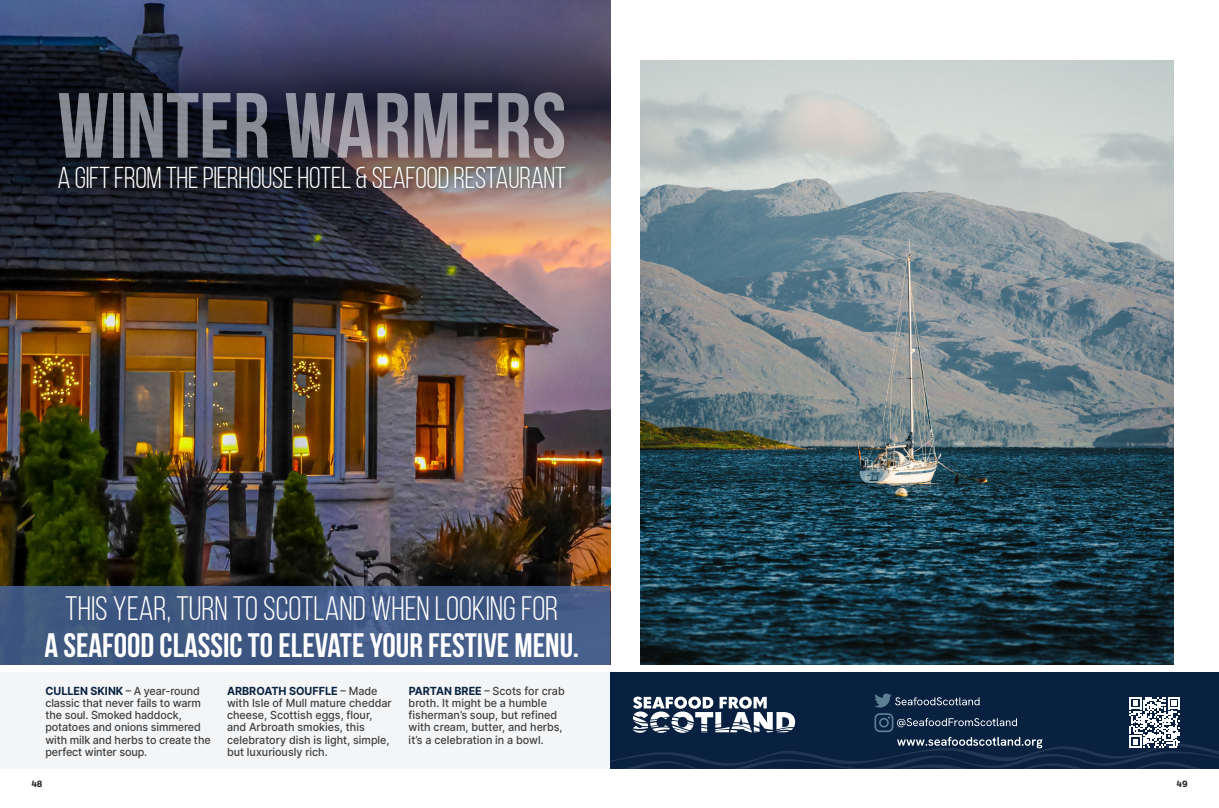
<style>
.page{position:relative;width:1219px;height:808px;background:#fff}
.page>*{position:absolute;margin:0;border:0;box-sizing:border-box;transform-origin:0 0}
.t1{font:700 92.2px "Bebas Neue";color:#939598}
.TITTLE_option_1{font:700 33.8px/37.3px "Bebas Neue";color:#fff;text-align:center}
.TITTLE_option_2{font:30.1px "Bebas Neue";letter-spacing:-.01em;color:#fff}
.Body_Chef{font:11.2px/12.3px "Inter";color:#3e3e3f;scale:.96 1}
.t2{font:700 9px "Enzo Pro";color:#231f20}
.s1{font-weight:400}
.s2{color:#0a2241}
</style>
<div class="page">
<div style="left:0;top:672px;width:1219px;height:96px;background:#f2f3f4"></div>
<img style="left:641px;top:60px;width:533px;height:604px">
<div style="left:610px;top:672px;width:609px;height:96px;background:#092140"></div>
<svg style="left:610px;top:693px;width:609px;height:75px"></svg>
<img style="left:0;top:254px;width:610px;height:410px">
<div style="left:0;top:586px;width:609px;height:78px;background:#405982"></div>
<svg style="left:0;top:0;width:610px;height:254px;background:#3c394a"></svg>
<div style="left:55px;top:162px;width:517px;height:32px;background:#231f20;opacity:.75"></div>
<h1 class="t1" style="left:57px;top:75px;width:510px">WINTER WARMERS</h1>
<p class="TITTLE_option_2" style="left:58px;top:161px;width:510px">A GIFT FROM THE PIERHOUSE HOTEL &amp; SEAFOOD RESTAURANT</p>
<p class="TITTLE_option_1" style="left:44px;top:589px;width:536px"><span class="s1">THIS YEAR, TURN TO SCOTLAND WHEN LOOKING FOR<br></span>A SEAFOOD CLASSIC TO ELEVATE YOUR FESTIVE MENU.</p>
<p class="Body_Chef" style="left:45px;top:684px;width:174px"><span class="s2">CULLEN SKINK</span> – A year-round classic that never fails to warm the soul. Smoked haddock, potatoes and onions simmered with milk and herbs to create the perfect winter soup.</p>
<p class="Body_Chef" style="left:227px;top:684px;width:173px"><span class="s2">ARBROATH SOUFFLE</span> – Made with Isle of Mull mature cheddar cheese, Scottish eggs, flour, and Arbroath smokies, this celebratory dish is light, simple, but luxuriously rich.</p>
<p class="Body_Chef" style="left:409px;top:684px;width:164px"><span class="s2">PARTAN BREE</span> – Scots for crab broth. It might be a humble fisherman’s soup, but refined with cream, butter, and herbs, it’s a celebration in a bowl.</p>
<p class="t2" style="left:31px;top:778px;width:13px">48</p>
<p class="t2" style="left:1176px;top:778px;width:13px">49</p>
</div>
